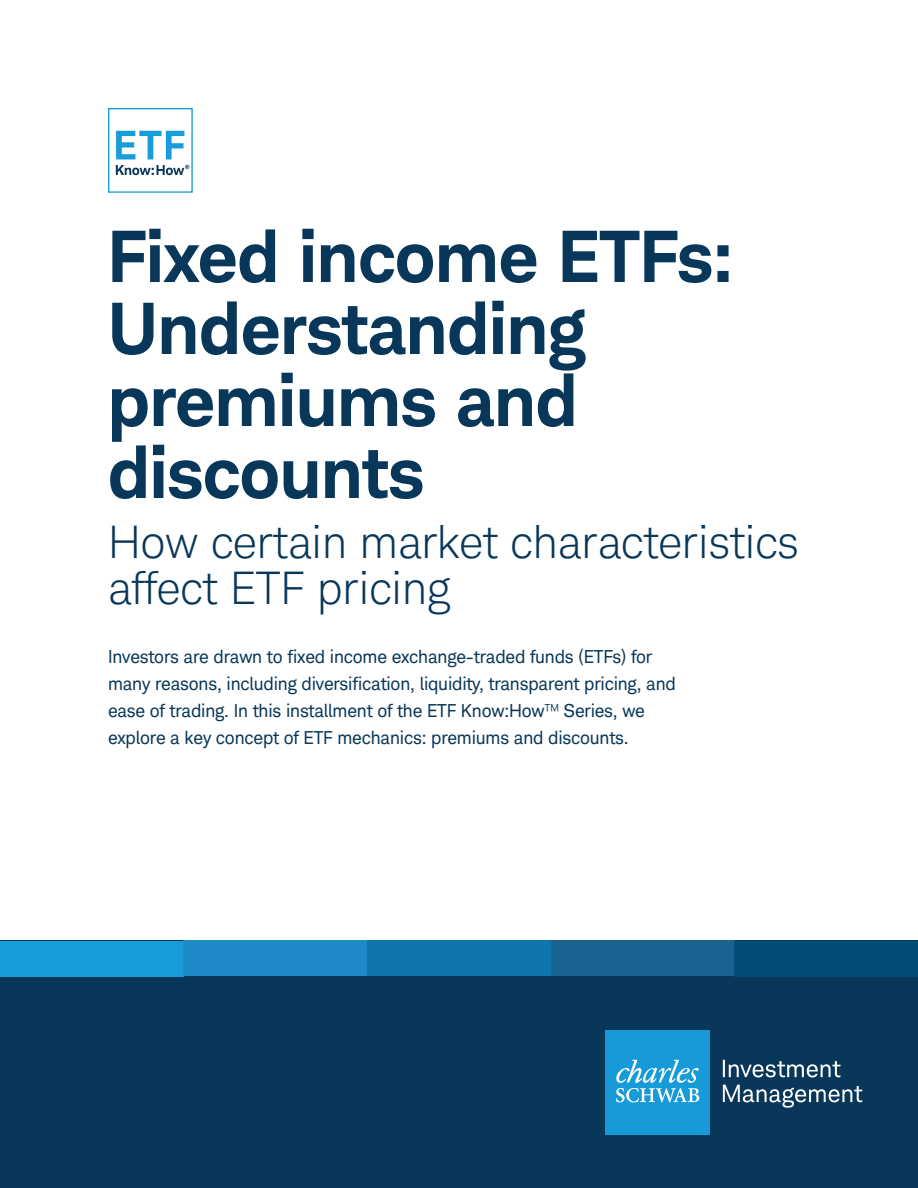
<style>
.page{position:relative;width:918px;height:1188px;background:#fff}
.page>*{position:absolute;margin:0;border:0;box-sizing:border-box;transform-origin:0 0}
.t1{font:700 72px/72px "Charles Modern";color:#083759}
.t2{font:300 45px/46.5px "Charles Modern";color:#083759}
.t3{font:18px/27px "Charles Modern";letter-spacing:-.01em;color:#083759}
.s1{font-weight:300}
</style>
<div class="page">
<div style="left:0;top:940px;width:918px;height:248px;background:#083759"></div>
<div style="left:605px;top:1031px;width:105px;height:104px;background:#169bd8"></div>
<svg style="left:616px;top:1060px;width:83px;height:42px"></svg>
<svg style="left:723px;top:1060px;width:118px;height:17px"></svg>
<svg style="left:723px;top:1085px;width:139px;height:23px"></svg>
<div style="left:0;top:941px;width:183px;height:35px;background:#179eda"></div>
<div style="left:183px;top:940px;width:184px;height:36px;background:#1d8bc6"></div>
<div style="left:367px;top:940px;width:184px;height:36px;background:#0e76aa"></div>
<div style="left:551px;top:940px;width:183px;height:36px;background:#196291"></div>
<div style="left:734px;top:941px;width:184px;height:35px;background:#034c75"></div>
<div style="left:108px;top:108px;width:85px;height:85px;border:1px solid #179eda"></div>
<svg style="left:116px;top:131px;width:68px;height:28px"></svg>
<svg style="left:116px;top:165px;width:73px;height:10px"></svg>
<h1 class="t1" style="left:108px;top:220px;width:626px">Fixed income ETFs:<br>Understanding premiums and discounts</h1>
<h2 class="t2" style="left:108px;top:519px;width:692px">How certain market characteristics affect ETF pricing</h2>
<p class="t3" style="left:108px;top:643px;width:569px">Investors are drawn to fixed income exchange-traded funds (ETFs) for many reasons, including diversification, liquidity, transparent pricing, and ease of trading. In this installment of the ETF Know:How<span class="s1">™</span> Series, we explore a key concept of ETF mechanics: premiums and discounts.</p>
</div>
